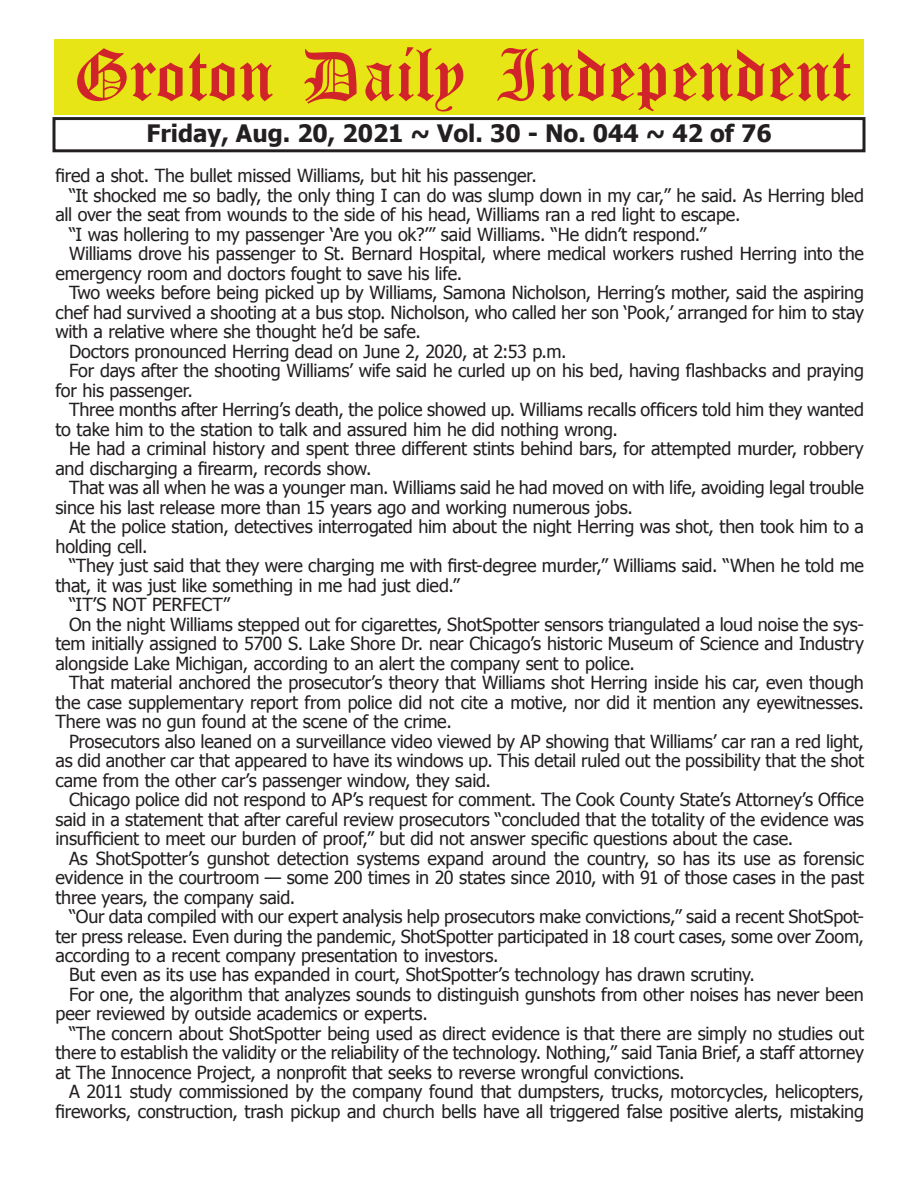
<style>
.page{position:relative;width:918px;height:1188px;background:#fff}
.page>*{position:absolute;margin:0;border:0;box-sizing:border-box;transform-origin:0 0}
.t1{font:54px "Old English Five";color:#d1232a}
.t2{font:700 24px "Tahoma";color:#231f20}
.t3{font:18px "Tahoma";letter-spacing:-.01em;color:#231f20}
</style>
<div class="page">
<div style="left:52px;top:117px;width:814px;height:35px;border:3px solid #231f20"></div>
<div style="left:54px;top:40px;width:810px;height:75px;background:#e7e515"></div>
<h1 class="t1" style="left:73px;top:50px;width:779px">Groton Daily Independent</h1>
<h2 class="t2" style="left:146px;top:116px;width:627px">Friday, Aug. 20, 2021 ~ Vol. 30 - No. 044 ~ 42 of 76</h2>
<p class="t3" style="left:56px;top:164px;width:483px">fired a shot. The bullet missed Williams, but hit his passenger.</p>
<p class="t3" style="left:69px;top:183px;width:797px">“It shocked me so badly, the only thing I can do was slump down in my car,” he said. As Herring bled</p>
<p class="t3" style="left:56px;top:203px;width:687px">all over the seat from wounds to the side of his head, Williams ran a red light to escape.</p>
<p class="t3" style="left:69px;top:222px;width:639px">“I was hollering to my passenger ‘Are you ok?’” said Williams. “He didn’t respond.”</p>
<p class="t3" style="left:69px;top:242px;width:796px">Williams drove his passenger to St. Bernard Hospital, where medical workers rushed Herring into the</p>
<p class="t3" style="left:56px;top:261px;width:408px">emergency room and doctors fought to save his life.</p>
<p class="t3" style="left:69px;top:281px;width:797px">Two weeks before being picked up by Williams, Samona Nicholson, Herring’s mother, said the aspiring</p>
<p class="t3" style="left:56px;top:300px;width:810px">chef had survived a shooting at a bus stop. Nicholson, who called her son ‘Pook,’ arranged for him to stay</p>
<p class="t3" style="left:56px;top:320px;width:367px">with a relative where she thought he’d be safe.</p>
<p class="t3" style="left:69px;top:339px;width:499px">Doctors pronounced Herring dead on June 2, 2020, at 2:53 p.m.</p>
<p class="t3" style="left:69px;top:359px;width:796px">For days after the shooting Williams’ wife said he curled up on his bed, having flashbacks and praying</p>
<p class="t3" style="left:56px;top:378px;width:139px">for his passenger.</p>
<p class="t3" style="left:69px;top:398px;width:797px">Three months after Herring’s death, the police showed up. Williams recalls officers told him they wanted</p>
<p class="t3" style="left:56px;top:417px;width:564px">to take him to the station to talk and assured him he did nothing wrong.</p>
<p class="t3" style="left:69px;top:437px;width:796px">He had a criminal history and spent three different stints behind bars, for attempted murder, robbery</p>
<p class="t3" style="left:56px;top:456px;width:317px">and discharging a firearm, records show.</p>
<p class="t3" style="left:69px;top:476px;width:796px">That was all when he was a younger man. Williams said he had moved on with life, avoiding legal trouble</p>
<p class="t3" style="left:56px;top:495px;width:579px">since his last release more than 15 years ago and working numerous jobs.</p>
<p class="t3" style="left:69px;top:515px;width:797px">At the police station, detectives interrogated him about the night Herring was shot, then took him to a</p>
<p class="t3" style="left:56px;top:534px;width:94px">holding cell.</p>
<p class="t3" style="left:69px;top:554px;width:797px">“They just said that they were charging me with first-degree murder,” Williams said. “When he told me</p>
<p class="t3" style="left:56px;top:573px;width:406px">that, it was just like something in me had just died.”</p>
<p class="t3" style="left:69px;top:592px;width:162px">“IT’S NOT PERFECT”</p>
<p class="t3" style="left:69px;top:612px;width:796px">On the night Williams stepped out for cigarettes, ShotSpotter sensors triangulated a loud noise the sys-</p>
<p class="t3" style="left:56px;top:631px;width:810px">tem initially assigned to 5700 S. Lake Shore Dr. near Chicago’s historic Museum of Science and Industry</p>
<p class="t3" style="left:56px;top:651px;width:581px">alongside Lake Michigan, according to an alert the company sent to police.</p>
<p class="t3" style="left:69px;top:670px;width:797px">That material anchored the prosecutor’s theory that Williams shot Herring inside his car, even though</p>
<p class="t3" style="left:56px;top:690px;width:810px">the case supplementary report from police did not cite a motive, nor did it mention any eyewitnesses.</p>
<p class="t3" style="left:56px;top:709px;width:398px">There was no gun found at the scene of the crime.</p>
<p class="t3" style="left:69px;top:729px;width:797px">Prosecutors also leaned on a surveillance video viewed by AP showing that Williams’ car ran a red light,</p>
<p class="t3" style="left:56px;top:748px;width:810px">as did another car that appeared to have its windows up. This detail ruled out the possibility that the shot</p>
<p class="t3" style="left:56px;top:768px;width:437px">came from the other car’s passenger window, they said.</p>
<p class="t3" style="left:69px;top:787px;width:796px">Chicago police did not respond to AP’s request for comment. The Cook County State’s Attorney’s Office</p>
<p class="t3" style="left:56px;top:807px;width:810px">said in a statement that after careful review prosecutors “concluded that the totality of the evidence was</p>
<p class="t3" style="left:56px;top:826px;width:739px">insufficient to meet our burden of proof,” but did not answer specific questions about the case.</p>
<p class="t3" style="left:69px;top:846px;width:796px">As ShotSpotter’s gunshot detection systems expand around the country, so has its use as forensic</p>
<p class="t3" style="left:56px;top:865px;width:810px">evidence in the courtroom — some 200 times in 20 states since 2010, with 91 of those cases in the past</p>
<p class="t3" style="left:56px;top:885px;width:241px">three years, the company said.</p>
<p class="t3" style="left:69px;top:904px;width:796px">“Our data compiled with our expert analysis help prosecutors make convictions,” said a recent ShotSpot-</p>
<p class="t3" style="left:56px;top:924px;width:810px">ter press release. Even during the pandemic, ShotSpotter participated in 18 court cases, some over Zoom,</p>
<p class="t3" style="left:56px;top:943px;width:445px">according to a recent company presentation to investors.</p>
<p class="t3" style="left:69px;top:963px;width:687px">But even as its use has expanded in court, ShotSpotter’s technology has drawn scrutiny.</p>
<p class="t3" style="left:69px;top:982px;width:796px">For one, the algorithm that analyzes sounds to distinguish gunshots from other noises has never been</p>
<p class="t3" style="left:56px;top:1002px;width:374px">peer reviewed by outside academics or experts.</p>
<p class="t3" style="left:69px;top:1021px;width:797px">“The concern about ShotSpotter being used as direct evidence is that there are simply no studies out</p>
<p class="t3" style="left:56px;top:1041px;width:810px">there to establish the validity or the reliability of the technology. Nothing,” said Tania Brief, a staff attorney</p>
<p class="t3" style="left:56px;top:1060px;width:631px">at The Innocence Project, a nonprofit that seeks to reverse wrongful convictions.</p>
<p class="t3" style="left:69px;top:1080px;width:796px">A 2011 study commissioned by the company found that dumpsters, trucks, motorcycles, helicopters,</p>
<p class="t3" style="left:56px;top:1099px;width:810px">fireworks, construction, trash pickup and church bells have all triggered false positive alerts, mistaking</p>
</div>
